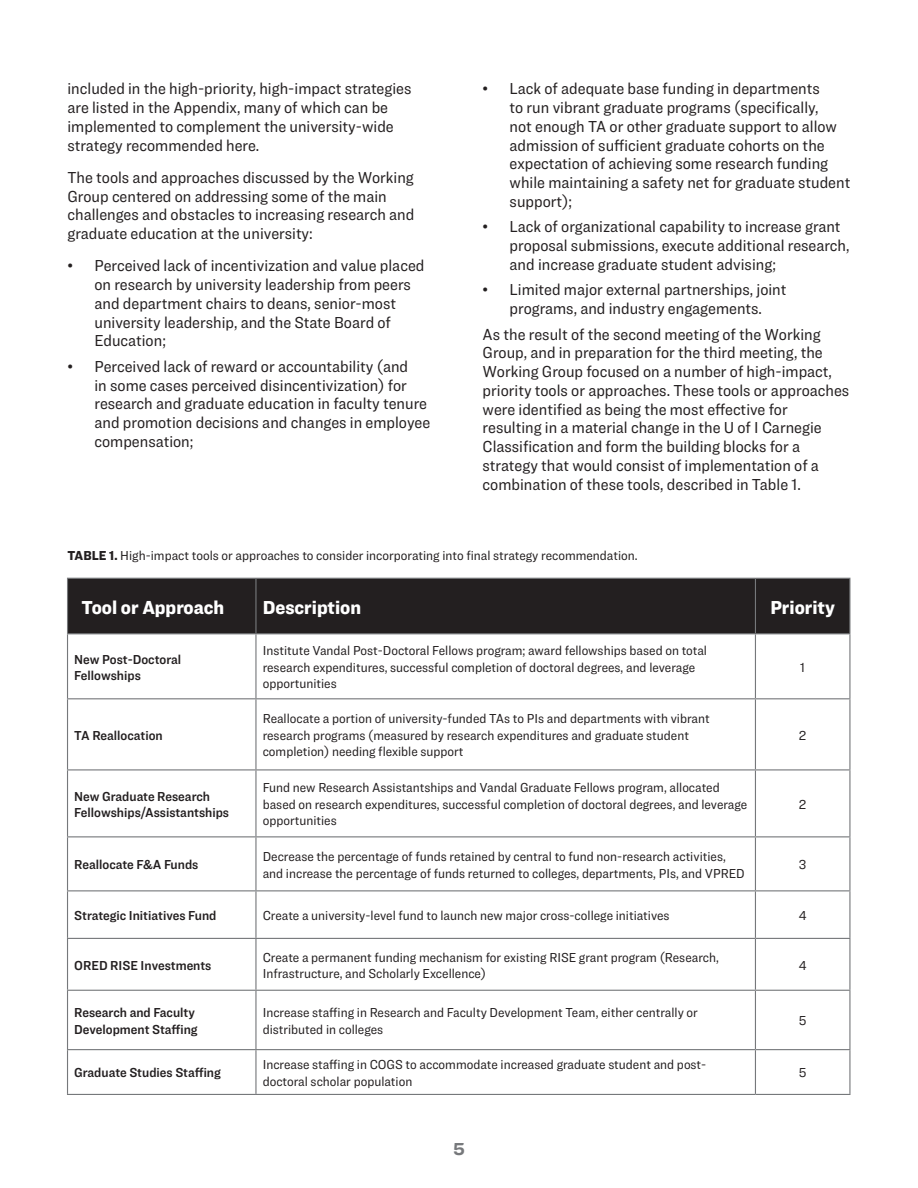
<style>
.page{position:relative;width:918px;height:1188px;background:#fff}
.page>*{position:absolute;margin:0;border:0;box-sizing:border-box;transform-origin:0 0}
.table_heads{font:900 19.5px "Ringside Narrow";color:#fff}
.t1{font:700 18px "Ringside";color:#76787b}
.body_tabs{font:16.5px/18.8px "Ringside Narrow";color:#231f20}
.body{font:16.5px/18.8px "Ringside Narrow";color:#231f20}
.table_text{font:13.5px/16.5px "Ringside Narrow";color:#231f20}
.table_text-2{font:13.5px/16.5px "Ringside Narrow Semi";color:#231f20}
.Table_and_figure_tex{font:13.5px "Ringside Narrow";color:#231f20}
.s1{font-weight:900}
</style>
<div class="page">
<div style="left:68px;top:579px;width:781px;height:54px;background:#231f20"></div>
<hr style="left:67px;top:578px;width:189px;height:1px;background:#76787b">
<hr style="left:67px;top:579px;width:1px;height:54px;background:#76787b">
<hr style="left:256px;top:578px;width:499px;height:1px;background:#76787b">
<hr style="left:255px;top:579px;width:2px;height:54px;background:#76787b">
<hr style="left:755px;top:578px;width:96px;height:1px;background:#76787b">
<hr style="left:755px;top:579px;width:1px;height:54px;background:#76787b">
<hr style="left:849px;top:579px;width:1px;height:54px;background:#76787b">
<hr style="left:67px;top:633px;width:189px;height:1px;background:#76787b">
<hr style="left:67px;top:634px;width:1px;height:64px;background:#76787b">
<hr style="left:256px;top:633px;width:499px;height:1px;background:#76787b">
<hr style="left:255px;top:634px;width:2px;height:64px;background:#76787b">
<hr style="left:755px;top:633px;width:96px;height:1px;background:#76787b">
<hr style="left:755px;top:634px;width:1px;height:64px;background:#76787b">
<hr style="left:849px;top:634px;width:1px;height:64px;background:#76787b">
<hr style="left:67px;top:698px;width:189px;height:1px;background:#76787b">
<hr style="left:67px;top:699px;width:1px;height:70px;background:#76787b">
<hr style="left:256px;top:698px;width:499px;height:1px;background:#76787b">
<hr style="left:255px;top:699px;width:2px;height:70px;background:#76787b">
<hr style="left:755px;top:698px;width:96px;height:1px;background:#76787b">
<hr style="left:755px;top:699px;width:1px;height:70px;background:#76787b">
<hr style="left:849px;top:699px;width:1px;height:70px;background:#76787b">
<hr style="left:67px;top:769px;width:189px;height:1px;background:#76787b">
<hr style="left:67px;top:770px;width:1px;height:66px;background:#76787b">
<hr style="left:256px;top:769px;width:499px;height:1px;background:#76787b">
<hr style="left:255px;top:770px;width:2px;height:66px;background:#76787b">
<hr style="left:755px;top:769px;width:96px;height:1px;background:#76787b">
<hr style="left:755px;top:770px;width:1px;height:66px;background:#76787b">
<hr style="left:849px;top:770px;width:1px;height:66px;background:#76787b">
<hr style="left:67px;top:836px;width:189px;height:1px;background:#76787b">
<hr style="left:67px;top:837px;width:1px;height:53px;background:#76787b">
<hr style="left:256px;top:836px;width:499px;height:1px;background:#76787b">
<hr style="left:255px;top:837px;width:2px;height:53px;background:#76787b">
<hr style="left:755px;top:836px;width:96px;height:1px;background:#76787b">
<hr style="left:755px;top:837px;width:1px;height:53px;background:#76787b">
<hr style="left:849px;top:837px;width:1px;height:53px;background:#76787b">
<hr style="left:67px;top:890px;width:189px;height:1px;background:#76787b">
<hr style="left:67px;top:891px;width:1px;height:47px;background:#76787b">
<hr style="left:256px;top:890px;width:499px;height:1px;background:#76787b">
<hr style="left:255px;top:891px;width:2px;height:47px;background:#76787b">
<hr style="left:755px;top:890px;width:96px;height:1px;background:#76787b">
<hr style="left:755px;top:891px;width:1px;height:47px;background:#76787b">
<hr style="left:849px;top:891px;width:1px;height:47px;background:#76787b">
<hr style="left:67px;top:938px;width:189px;height:1px;background:#76787b">
<hr style="left:67px;top:939px;width:1px;height:51px;background:#76787b">
<hr style="left:256px;top:938px;width:499px;height:1px;background:#76787b">
<hr style="left:255px;top:939px;width:2px;height:51px;background:#76787b">
<hr style="left:755px;top:938px;width:96px;height:1px;background:#76787b">
<hr style="left:755px;top:939px;width:1px;height:51px;background:#76787b">
<hr style="left:849px;top:939px;width:1px;height:51px;background:#76787b">
<hr style="left:67px;top:990px;width:189px;height:1px;background:#76787b">
<hr style="left:67px;top:991px;width:1px;height:58px;background:#76787b">
<hr style="left:256px;top:990px;width:499px;height:1px;background:#76787b">
<hr style="left:255px;top:991px;width:2px;height:58px;background:#76787b">
<hr style="left:755px;top:990px;width:96px;height:1px;background:#76787b">
<hr style="left:755px;top:991px;width:1px;height:58px;background:#76787b">
<hr style="left:849px;top:991px;width:1px;height:58px;background:#76787b">
<hr style="left:67px;top:1049px;width:189px;height:1px;background:#76787b">
<hr style="left:67px;top:1050px;width:1px;height:44px;background:#76787b">
<hr style="left:256px;top:1049px;width:499px;height:1px;background:#76787b">
<hr style="left:255px;top:1050px;width:2px;height:44px;background:#76787b">
<hr style="left:755px;top:1049px;width:96px;height:1px;background:#76787b">
<hr style="left:755px;top:1050px;width:1px;height:44px;background:#76787b">
<hr style="left:849px;top:1050px;width:1px;height:44px;background:#76787b">
<hr style="left:67px;top:1094px;width:189px;height:1px;background:#76787b">
<hr style="left:256px;top:1094px;width:499px;height:1px;background:#76787b">
<hr style="left:755px;top:1094px;width:96px;height:1px;background:#76787b">
<p class="body" style="left:68px;top:79px;width:345px">included in the high-priority, high-impact strategies are listed in the Appendix, many of which can be implemented to complement the university-wide strategy recommended here.</p>
<p class="body" style="left:68px;top:168px;width:348px">The tools and approaches discussed by the Working Group centered on addressing some of the main challenges and obstacles to increasing research and graduate education at the university:</p>
<p class="body_tabs" style="left:94px;top:256px;width:331px;text-indent:-27px">• Perceived lack of incentivization and value placed on research by university leadership from peers and department chairs to deans, senior-most university leadership, and the State Board of Education;</p>
<p class="body_tabs" style="left:94px;top:357px;width:337px;text-indent:-27px">• Perceived lack of reward or accountability (and<br>in some cases perceived disincentivization) for research and graduate education in faculty tenure and promotion decisions and changes in employee compensation;</p>
<p class="body_tabs" style="left:510px;top:79px;width:342px;text-indent:-27px">• Lack of adequate base funding in departments<br>to run vibrant graduate programs (specifically,<br>not enough TA or other graduate support to allow admission of sufficient graduate cohorts on the expectation of achieving some research funding while maintaining a safety net for graduate student support);</p>
<p class="body_tabs" style="left:510px;top:217px;width:341px;text-indent:-27px">• Lack of organizational capability to increase grant proposal submissions, execute additional research, and increase graduate student advising;</p>
<p class="body_tabs" style="left:483px;top:280px;width:305px;text-align:center">• Limited major external partnerships, joint programs, and industry engagements.</p>
<p class="body" style="left:483px;top:324px;width:368px">As the result of the second meeting of the Working Group, and in preparation for the third meeting, the Working Group focused on a number of high-impact, priority tools or approaches. These tools or approaches were identified as being the most effective for resulting in a material change in the U of I Carnegie Classification and form the building blocks for a strategy that would consist of implementation of a combination of these tools, described in Table 1.</p>
<p class="Table_and_figure_tex" style="left:68px;top:546px;width:572px"><span class="s1">TABLE 1.</span> High-impact tools or approaches to consider incorporating into final strategy recommendation.</p>
<p class="table_heads" style="left:82px;top:593px;width:144px">Tool or Approach</p>
<p class="table_heads" style="left:263px;top:593px;width:100px">Description</p>
<p class="table_heads" style="left:770px;top:593px;width:66px">Priority</p>
<p class="table_text-2" style="left:74px;top:650px;width:108px">New Post-Doctoral<br>Fellowships</p>
<p class="table_text" style="left:263px;top:642px;width:446px">Institute Vandal Post-Doctoral Fellows program; award fellowships based on total research expenditures, successful completion of doctoral degrees, and leverage opportunities</p>
<p class="table_text" style="left:800px;top:659px;width:6px">1</p>
<p class="table_text-2" style="left:74px;top:727px;width:90px">TA Reallocation</p>
<p class="table_text" style="left:263px;top:710px;width:448px">Reallocate a portion of university-funded TAs to PIs and departments with vibrant research programs (measured by research expenditures and graduate student completion) needing flexible support</p>
<p class="table_text-2" style="left:74px;top:787px;width:156px">New Graduate Research<br>Fellowships/Assistantships</p>
<p class="table_text" style="left:263px;top:779px;width:486px">Fund new Research Assistantships and Vandal Graduate Fellows program, allocated based on research expenditures, successful completion of doctoral degrees, and leverage opportunities</p>
<p class="table_text" style="left:799px;top:727px;width:9px">2</p>
<p class="table_text" style="left:799px;top:796px;width:9px">2</p>
<p class="table_text-2" style="left:74px;top:856px;width:126px">Reallocate F&amp;A Funds</p>
<p class="table_text" style="left:263px;top:848px;width:484px">Decrease the percentage of funds retained by central to fund non-research activities, and increase the percentage of funds returned to colleges, departments, PIs, and VPRED</p>
<p class="table_text" style="left:799px;top:856px;width:9px">3</p>
<p class="table_text-2" style="left:74px;top:907px;width:144px">Strategic Initiatives Fund</p>
<p class="table_text" style="left:263px;top:907px;width:408px">Create a university-level fund to launch new major cross-college initiatives</p>
<p class="table_text" style="left:799px;top:907px;width:9px">4</p>
<p class="table_text-2" style="left:74px;top:957px;width:139px">ORED RISE Investments</p>
<p class="table_text" style="left:263px;top:948px;width:458px">Create a permanent funding mechanism for existing RISE grant program (Research,<br>Infrastructure, and Scholarly Excellence)</p>
<p class="table_text" style="left:799px;top:957px;width:9px">4</p>
<p class="table_text-2" style="left:74px;top:1004px;width:125px">Research and Faculty<br>Development Staffing</p>
<p class="table_text" style="left:263px;top:1004px;width:437px">Increase staffing in Research and Faculty Development Team, either centrally or distributed in colleges</p>
<p class="table_text" style="left:799px;top:1012px;width:9px">5</p>
<p class="table_text-2" style="left:74px;top:1064px;width:148px">Graduate Studies Staffing</p>
<p class="table_text" style="left:263px;top:1056px;width:445px">Increase staffing in COGS to accommodate increased graduate student and post&shy;doctoral scholar population</p>
<p class="table_text" style="left:799px;top:1064px;width:9px">5</p>
<h2 class="t1" style="left:453px;top:1136px;width:13px">5</h2>
</div>
